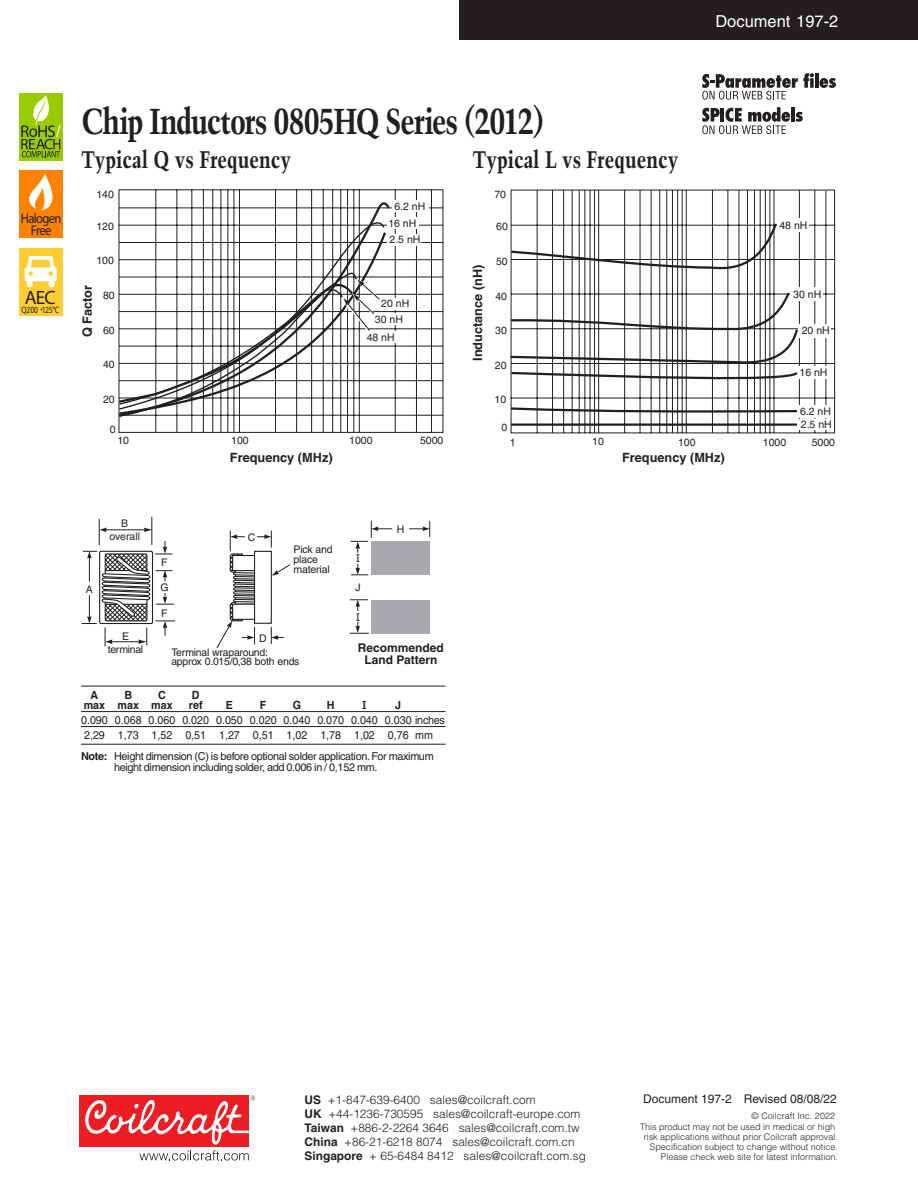
<style>
.page{position:relative;width:918px;height:1188px;background:#fff}
.page>*{position:absolute;margin:0;border:0;box-sizing:border-box;transform-origin:0 0}
.t1{font:700 condensed 36px "Trump Mediaeval";letter-spacing:-.035em;color:#231f20}
.Subhead_-_16_Point_T{font:700 condensed 24px "Trump Mediaeval";color:#231f20}
.t2{font:19.35px "Myriad Pro";color:#231f20}
.Document_number{font:16.5px "Helvetica";color:#fff}
.t3{font:14.1px/11.7px "Myriad Pro";letter-spacing:-.055em;color:#231f20;text-align:center;scale:.9 1}
.t4{font:700 12.75px "Helvetica";color:#231f20}
.t5{font:12px "Helvetica";color:#231f20}
.t6{font:700 12px/12px "Helvetica";color:#231f20;text-align:center}
.t7{font:300 11.85px/14.1px "Helvetica";color:#231f20}
.Dimensions{font:11.25px "Helvetica";color:#231f20;scale:.95 1}
.Dimensions-2{font:700 11.25px "Helvetica";color:#231f20;scale:.95 1}
.Dimensions-3{font:700 11.25px "Glypha";color:#231f20;scale:.95 1}
.Notes{font:10.8px/11.2px "Helvetica";letter-spacing:-.03em;color:#231f20}
.t8{font:10.5px/15.9px "Helvetica";color:#231f20;text-align:center}
.t9{font:10.5px/9.4px "Helvetica";letter-spacing:-.025em;color:#231f20}
.t10{font:10.5px/9.9px "Helvetica";letter-spacing:-.02em;color:#231f20}
.t11{font:10.5px "Helvetica";letter-spacing:-.03em;color:#231f20}
.t12{font:10.5px "Verdana";color:#231f20}
.t13{font:9.3px "Myriad Pro";letter-spacing:-.015em;color:#231f20;scale:.81 1}
.t14{font:300 9px/9.9px "Helvetica";color:#231f20;text-align:right}
.s1{font-size:6.6px}
.s2{font-weight:700}
</style>
<div class="page">
<div style="left:459px;top:0;width:459px;height:40px;background:#231f20"></div>
<div style="left:80px;top:1096px;width:169px;height:51px;background:#ee1d23"></div>
<svg style="left:85px;top:1096px;width:170px;height:65px"></svg>
<div style="left:19px;top:248px;width:44px;height:68px;background:#fc3"></div>
<svg style="left:25px;top:256px;width:32px;height:31px"></svg>
<div style="left:19px;top:171px;width:44px;height:67px;background:#ff8300"></div>
<svg style="left:29px;top:174px;width:24px;height:36px"></svg>
<div style="left:19px;top:93px;width:44px;height:67px;background:#9c0"></div>
<svg style="left:21px;top:95px;width:39px;height:62px"></svg>
<hr style="left:815px;top:73px;width:4px;height:15px;background:#231f20">
<svg style="left:820px;top:78px;width:16px;height:10px"></svg>
<hr style="left:791px;top:107px;width:4px;height:15px;background:#231f20">
<svg style="left:796px;top:112px;width:7px;height:10px"></svg>
<svg style="left:702px;top:73px;width:112px;height:27px"></svg>
<svg style="left:702px;top:107px;width:88px;height:27px"></svg>
<svg style="left:118px;top:189px;width:326px;height:244px"></svg>
<div style="left:379px;top:298px;width:33px;height:12px;background:#fff"></div>
<div style="left:372px;top:313px;width:33px;height:12px;background:#fff"></div>
<div style="left:365px;top:331px;width:33px;height:12px;background:#fff"></div>
<svg style="left:118px;top:202px;width:274px;height:216px"></svg>
<svg style="left:118px;top:222px;width:268px;height:8px"></svg>
<svg style="left:118px;top:230px;width:270px;height:186px"></svg>
<svg style="left:118px;top:270px;width:263px;height:148px"></svg>
<div style="left:387px;top:234px;width:33px;height:12px;background:#fff"></div>
<div style="left:392px;top:200px;width:36px;height:12px;background:#fff"></div>
<div style="left:387px;top:217px;width:32px;height:12px;background:#fff"></div>
<svg style="left:510px;top:189px;width:325px;height:245px"></svg>
<div style="left:777px;top:218px;width:32px;height:13px;background:#fff"></div>
<div style="left:790px;top:288px;width:32px;height:13px;background:#fff"></div>
<div style="left:798px;top:324px;width:33px;height:13px;background:#fff"></div>
<div style="left:798px;top:405px;width:32px;height:13px;background:#fff"></div>
<div style="left:798px;top:420px;width:34px;height:10px;background:#fff"></div>
<div style="left:798px;top:366px;width:30px;height:13px;background:#fff"></div>
<svg style="left:510px;top:221px;width:290px;height:206px"></svg>
<hr style="left:81px;top:686px;width:365px;height:1px;background:#231f20">
<hr style="left:81px;top:711px;width:365px;height:1px;background:#231f20">
<hr style="left:81px;top:726px;width:365px;height:1px;background:#231f20">
<hr style="left:81px;top:744px;width:365px;height:1px;background:#231f20">
<svg style="left:350px;top:599px;width:18px;height:12px"></svg>
<svg style="left:351px;top:564px;width:17px;height:11px"></svg>
<svg style="left:349px;top:622px;width:20px;height:12px"></svg>
<svg style="left:351px;top:521px;width:41px;height:32px"></svg>
<svg style="left:409px;top:521px;width:21px;height:16px"></svg>
<div style="left:371px;top:541px;width:59px;height:34px;background:#a8a9ad"></div>
<div style="left:371px;top:600px;width:59px;height:33px;background:#a8a9ad"></div>
<svg style="left:82px;top:517px;width:209px;height:131px"></svg>
<p class="Document_number" style="left:715px;top:11px;width:124px">Document 197-2</p>
<p class="t3" style="left:21px;top:212px;width:47px">Halogen<br>Free</p>
<h3 class="t2" style="left:25px;top:286px;width:32px">AEC</h3>
<p class="t13" style="left:22px;top:304px;width:48px">Q200 <span class="s1">+</span>125°C</p>
<h1 class="t1" style="left:81px;top:99px;width:465px">Chip Inductors 0805HQ Series (2012)</h1>
<p class="Subhead_-_16_Point_T" style="left:81px;top:144px;width:212px">Typical Q vs Frequency</p>
<p class="Subhead_-_16_Point_T" style="left:472px;top:144px;width:207px">Typical L vs Frequency</p>
<p class="t8" style="left:96px;top:186px;width:19px">140</p>
<p class="t8" style="left:96px;top:218px;width:19px">120</p>
<p class="t8" style="left:96px;top:253px;width:19px">100</p>
<p class="t8" style="left:103px;top:287px;width:13px">80</p>
<p class="t8" style="left:103px;top:322px;width:13px">60</p>
<p class="t8" style="left:103px;top:357px;width:13px">40</p>
<p class="t8" style="left:103px;top:391px;width:13px">20</p>
<p class="t8" style="left:110px;top:422px;width:7px">0</p>
<p class="t4" style="left:80px;top:337px;width:54px;rotate:-90deg">Q Factor</p>
<p class="t8" style="left:388px;top:198px;width:38px;line-height:17px;text-align:left;text-indent:6px">6.2 nH<br>16 nH</p>
<p class="t8" style="left:390px;top:231px;width:32px">2.5 nH</p>
<p class="t8" style="left:375px;top:295px;width:36px">20 nH<br>30 nH</p>
<p class="t8" style="left:367px;top:329px;width:30px">48 nH</p>
<p class="t8" style="left:117px;top:432px;width:13px">10</p>
<p class="t8" style="left:231px;top:433px;width:19px">100</p>
<p class="t8" style="left:349px;top:433px;width:25px">1000</p>
<p class="t8" style="left:420px;top:433px;width:25px">5000</p>
<p class="t4" style="left:230px;top:449px;width:104px">Frequency (MHz)</p>
<p class="t4" style="left:470px;top:361px;width:98px;rotate:-90deg">Inductance (nH)</p>
<p class="t8" style="left:494px;top:186px;width:13px">70</p>
<p class="t8" style="left:496px;top:219px;width:13px">60</p>
<p class="t8" style="left:496px;top:253px;width:13px">50</p>
<p class="t8" style="left:495px;top:288px;width:13px">40</p>
<p class="t8" style="left:495px;top:323px;width:13px">30</p>
<p class="t8" style="left:495px;top:357px;width:13px">20</p>
<p class="t8" style="left:495px;top:392px;width:13px">10</p>
<p class="t8" style="left:502px;top:419px;width:7px">0</p>
<p class="t8" style="left:510px;top:434px;width:7px">1</p>
<p class="t8" style="left:592px;top:433px;width:13px">10</p>
<p class="t8" style="left:678px;top:434px;width:19px">100</p>
<p class="t4" style="left:622px;top:450px;width:104px">Frequency (MHz)</p>
<p class="t8" style="left:86px;top:582px;width:9px">A</p>
<p class="t8" style="left:110px;top:516px;width:32px;line-height:13.6px">B overall</p>
<p class="t8" style="left:161px;top:555px;width:8px">F</p>
<p class="t8" style="left:160px;top:580px;width:10px">G</p>
<p class="t8" style="left:161px;top:605px;width:8px">F</p>
<p class="t8" style="left:248px;top:530px;width:9px">C</p>
<p class="t10" style="left:294px;top:544px;width:41px">Pick and place material</p>
<p class="t12" style="left:356px;top:552px;width:6px">I</p>
<p class="t8" style="left:356px;top:580px;width:7px">J</p>
<p class="t12" style="left:356px;top:610px;width:6px">I</p>
<p class="t8" style="left:397px;top:522px;width:9px">H</p>
<p class="t8" style="left:122px;top:628px;width:9px">E</p>
<p class="t8" style="left:259px;top:630px;width:9px">D</p>
<p class="t11" style="left:108px;top:644px;width:37px">terminal</p>
<p class="t9" style="left:171px;top:647px;width:130px">Terminal wraparound: approx 0.015/0,38 both ends</p>
<p class="t6" style="left:358px;top:642px;width:88px">Recommended<br>Land Pattern</p>
<p class="Dimensions-2" style="left:91px;top:688px;width:10px">A</p>
<p class="Dimensions-2" style="left:124px;top:688px;width:10px">B</p>
<p class="Dimensions-2" style="left:158px;top:688px;width:10px">C</p>
<p class="Dimensions-2" style="left:192px;top:688px;width:10px">D</p>
<p class="Dimensions-2" style="left:84px;top:698px;width:95px">max max max</p>
<p class="Dimensions-2" style="left:189px;top:698px;width:16px">ref</p>
<p class="Dimensions-2" style="left:226px;top:698px;width:9px">E</p>
<p class="Dimensions-2" style="left:260px;top:698px;width:8px">F</p>
<p class="Dimensions-2" style="left:293px;top:698px;width:10px">G</p>
<p class="Dimensions-2" style="left:327px;top:698px;width:10px">H</p>
<p class="Dimensions-3" style="left:363px;top:698px;width:5px">I</p>
<p class="Dimensions-2" style="left:395px;top:698px;width:8px">J</p>
<p class="Dimensions" style="left:81px;top:714px;width:384px">0.090 0.068 0.060 0.020 0.050 0.020 0.040 0.070 0.040 0.030 inches</p>
<p class="Dimensions" style="left:84px;top:729px;width:369px">2,29 1,73 1,52 0,51 1,27 0,51 1,02 1,78 1,02 0,76 mm</p>
<p class="Notes" style="left:114px;top:751px;width:321px;text-indent:-33px"><span class="s2">Note:</span> Height dimension (C) is before optional solder application. For maximum height dimension including solder, add 0.006 in / 0,152 mm.</p>
<p class="t8" style="left:779px;top:217px;width:30px">48 nH</p>
<p class="t8" style="left:793px;top:286px;width:30px">30 nH</p>
<p class="t8" style="left:802px;top:322px;width:30px">20 nH</p>
<p class="t8" style="left:800px;top:364px;width:30px">16 nH</p>
<p class="t8" style="left:800px;top:405px;width:33px;line-height:13.2px;text-align:left">6.2 nH<br>2.5 nH</p>
<p class="t8" style="left:763px;top:434px;width:25px">1000</p>
<p class="t8" style="left:812px;top:434px;width:25px">5000</p>
<p class="t7" style="left:305px;top:1093px;width:283px"><span class="s2">US</span> +1-847-639-6400 sales@coilcraft.com<br><span class="s2">UK</span> +44-1236-730595 sales@coilcraft-europe.com <span class="s2">Taiwan</span> +886-2-2264 3646 sales@coilcraft.com.tw <span class="s2">China</span> +86-21-6218 8074 sales@coilcraft.com.cn <span class="s2">Singapore</span> + 65-6484 8412 sales@coilcraft.com.sg</p>
<p class="t5" style="left:643px;top:1092px;width:195px">Document 197-2 Revised 08/08/22</p>
<p class="t14" style="left:640px;top:1110px;width:197px;line-height:11.4px">© Coilcraft Inc. 2022<br>This product may not be used in medical or high</p>
<p class="t14" style="left:644px;top:1132px;width:196px">risk applications without prior Coilcraft approval.<br>Specification subject to change without notice.<br>Please check web site for latest information.</p>
</div>
